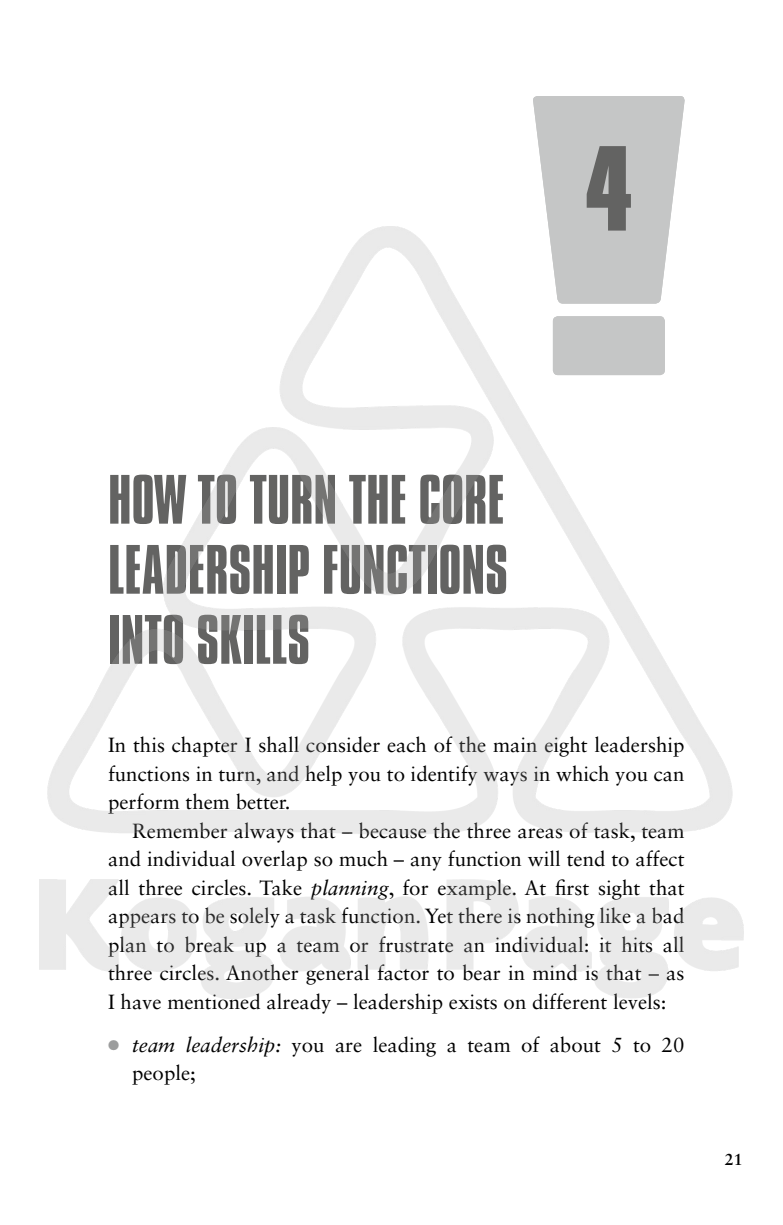
<style>
.page{position:relative;width:783px;height:1225px;background:#fff}
.page>*{position:absolute;margin:0;border:0;box-sizing:border-box;transform-origin:0 0}
.t1{font:700 104px "Compacta BT";color:#636362}
.t2{font:60px/70px "Compacta BT";color:#636362;text-align:justify}
.t3{font:20.4px/28.4px "Sabon LT Std";color:#000;text-align:justify}
.t4{font:700 16px "Sabon LT Std";color:#000}
.s1{font-style:italic}
.s2{color:#9c9d9d}
</style>
<div class="page">
<svg style="left:533px;top:96px;width:152px;height:131px;background:#cacbcb"></svg>
<img style="left:39px;top:227px;width:704px;height:771px">
<h1 class="t1" style="left:585px;top:126px;width:49px">41</h1>
<h2 class="t2" style="left:108px;top:466px;width:398px">HOW TO TURN THE CORE LEADERSHIP FUNCTIONS INTO SKILLS</h2>
<p class="t3" style="left:108px;top:730px;width:578px">In this chapter I shall consider each of the main eight leadership functions in turn, and help you to identify ways in which you can perform them better.</p>
<p class="t3" style="left:108px;top:816px;width:578px;text-indent:24px">Remember always that – because the three areas of task, team and individual overlap so much – any function will tend to affect all three circles. Take <span class="s1">planning</span>, for example. At first sight that appears to be solely a task function. Yet there is nothing like a bad plan to break up a team or frustrate an individual: it hits all three circles. Another general factor to bear in mind is that – as I have mentioned already – leadership exists on different levels:</p>
<p class="t3" style="left:132px;top:1030px;width:553px;text-indent:-24px"><span class="s2">●</span> <span class="s1">team leadership:</span> you are leading a team of about 5 to 20 people;</p>
<p class="t4" style="left:724px;top:1149px;width:19px">21</p>
</div>
